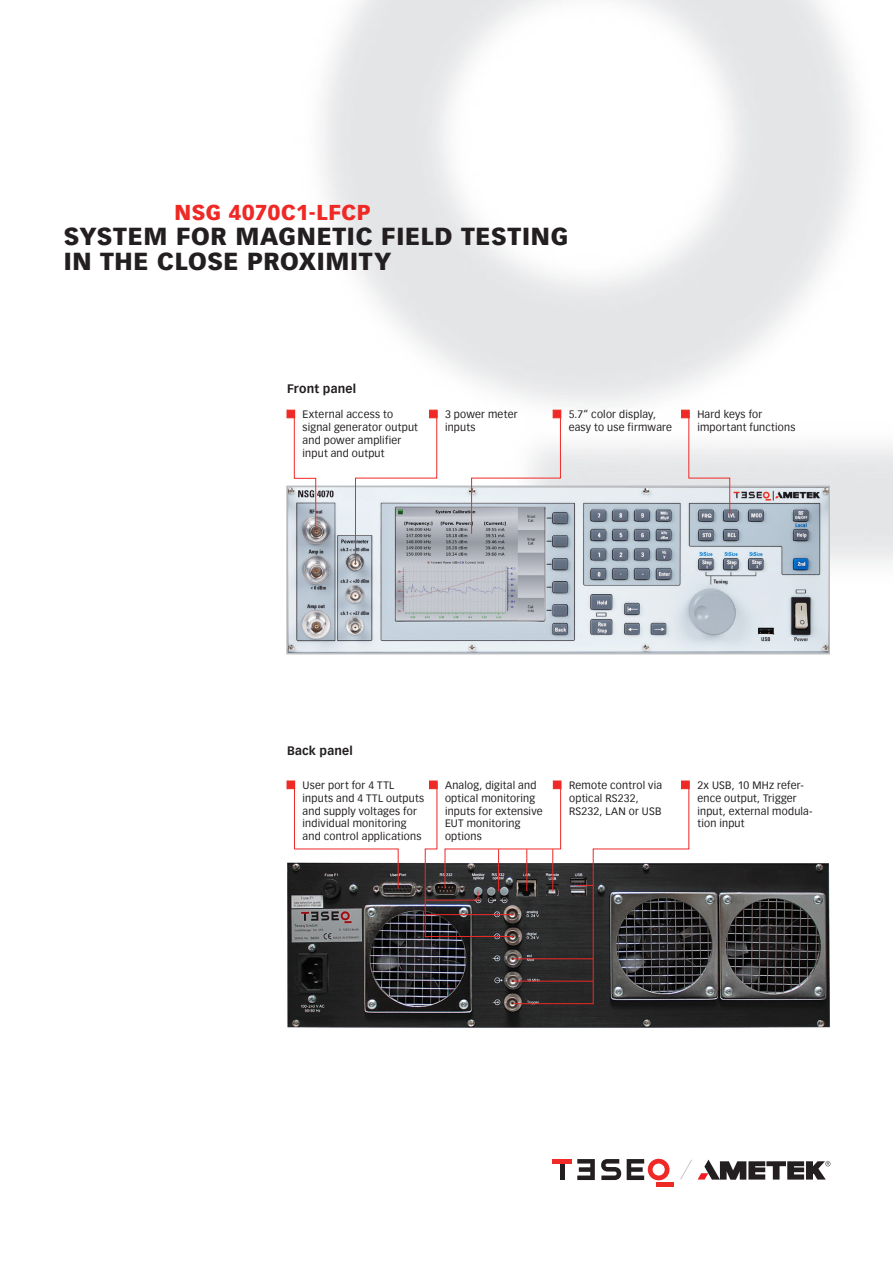
<style>
.page{position:relative;width:893px;height:1263px;background:#fff}
.page>*{position:absolute;margin:0;border:0;box-sizing:border-box;transform-origin:0 0}
.t1{font:900 24px/25.5px "Vectora Com";letter-spacing:.03em;color:#231f20}
.t2{font:900 21px "Vectora Com";letter-spacing:.025em;color:#ee2926}
.t3{font:700 12px "Vectora Com";letter-spacing:.015em;color:#231f20}
.t4{font:10.5px/12.8px "Vectora Com";letter-spacing:.02em;color:#231f20}
</style>
<div class="page">
<img style="left:286px;top:0;width:607px;height:564px">
<svg style="left:680px;top:1159px;width:150px;height:21px"></svg>
<div style="left:656px;top:1182px;width:18px;height:5px;background:#ee2926"></div>
<svg style="left:627px;top:1159px;width:43px;height:21px"></svg>
<svg style="left:577px;top:1159px;width:18px;height:21px"></svg>
<div style="left:560px;top:1163px;width:5px;height:17px;background:#231f20"></div>
<hr style="left:553px;top:1159px;width:19px;height:4px;background:#ee2926">
<svg style="left:601px;top:1159px;width:20px;height:21px"></svg>
<img style="left:289px;top:488px;width:538px;height:163px">
<div style="left:286px;top:485px;width:544px;height:169px;border:2px solid #bcbdc0"></div>
<img style="left:287px;top:862px;width:542px;height:166px">
<div style="left:287px;top:781px;width:8px;height:8px;background:#ee2926;border:1px solid #ee2926"></div>
<svg style="left:294px;top:781px;width:105px;height:108px"></svg>
<svg style="left:424px;top:781px;width:266px;height:223px"></svg>
<hr style="left:498px;top:849px;width:1px;height:42px;background:#ee2926">
<hr style="left:526px;top:849px;width:1px;height:42px;background:#ee2926">
<hr style="left:552px;top:849px;width:1px;height:42px;background:#ee2926">
<div style="left:287px;top:410px;width:8px;height:8px;background:#ee2926;border:1px solid #ee2926"></div>
<div style="left:553px;top:410px;width:8px;height:8px;background:#ee3330"></div>
<div style="left:682px;top:410px;width:7px;height:8px;background:#ee2926;border:1px solid #ee2926"></div>
<svg style="left:294px;top:410px;width:22px;height:118px"></svg>
<svg style="left:355px;top:410px;width:82px;height:155px"></svg>
<svg style="left:471px;top:411px;width:90px;height:124px"></svg>
<svg style="left:688px;top:411px;width:42px;height:104px"></svg>
<h2 class="t2" style="left:174px;top:200px;width:198px">NSG 4070C1-LFCP</h2>
<h1 class="t1" style="left:64px;top:223px;width:506px">SYSTEM FOR MAGNETIC FIELD TESTING<br>IN THE CLOSE PROXIMITY</h1>
<p class="t3" style="left:287px;top:381px;width:71px">Front panel</p>
<p class="t4" style="left:303px;top:408px;width:117px">External access to signal generator output and power amplifier input and output</p>
<p class="t4" style="left:445px;top:408px;width:74px">3 power meter inputs</p>
<p class="t4" style="left:569px;top:408px;width:105px">5.7“ color display, easy to use firmware</p>
<p class="t4" style="left:697px;top:408px;width:100px">Hard keys for important functions</p>
<p class="t3" style="left:287px;top:743px;width:67px">Back panel</p>
<p class="t4" style="left:303px;top:779px;width:123px">User port for 4 TTL inputs and 4 TTL outputs and supply voltages for individual monitoring and control applications</p>
<p class="t4" style="left:445px;top:779px;width:99px">Analog, digital and optical monitoring inputs for extensive<br>EUT monitoring options</p>
<p class="t4" style="left:697px;top:779px;width:117px">2x USB, 10 MHz refer&shy;ence output, Trigger input, external modula&shy;tion input</p>
<p class="t4" style="left:569px;top:779px;width:95px">Remote control via optical RS232,<br>RS232, LAN or USB</p>
</div>
